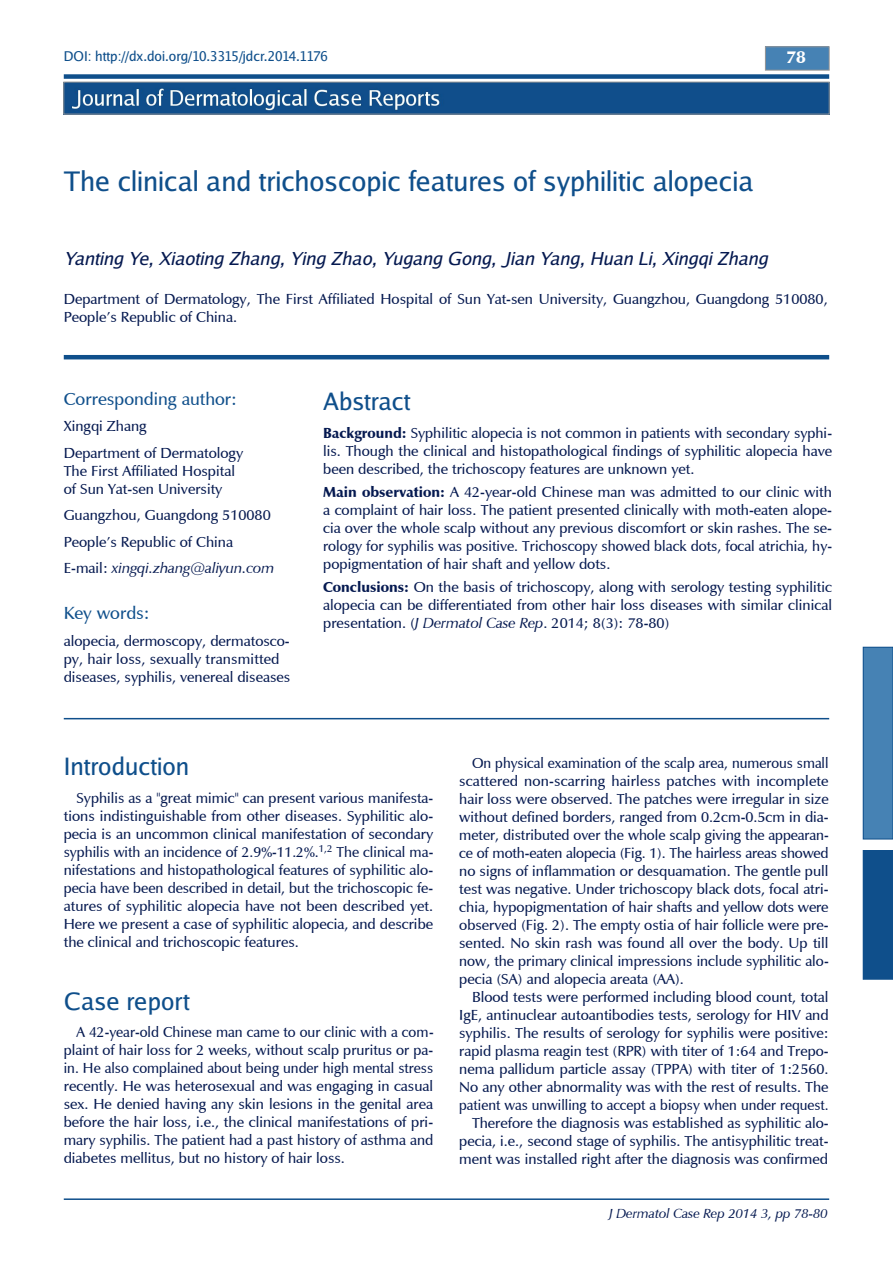
<style>
.page{position:relative;width:893px;height:1263px;background:#fff}
.page>*{position:absolute;margin:0;border:0;box-sizing:border-box;transform-origin:0 0}
.t1{font:27px "Luxi Sans";color:#0f4f8b}
.t2{font:24px "Luxi Sans";color:#0f4f8b}
.t3{font:italic 18px "Luxi Sans";color:#051950}
.t4{font:18px "Mg Open Cosmetica";color:#0f4f8b}
.t5{font:700 18px "Mg Open Cosmetica";color:#fff}
.t6{font:15px/18px "Mg Open Cosmetica";color:#051950}
.t7{font:15px/18px "Mg Open Cosmetica";color:#051950;text-align:justify;scale:.95 1}
.t8{font:15px/18px "Mg Open Cosmetica";color:#051950;text-align:justify;scale:.96 1}
.t9{font:13.5px "Luxi Sans";color:#0f4f8b}
.t10{font:italic 13.5px "Mg Open Cosmetica";color:#051950}
.s1{font-style:italic}
.s2{font-weight:700}
</style>
<div class="page">
<img style="left:66px;top:84px;width:761px;height:28px">
<div style="left:64px;top:82px;width:765px;height:32px;border:1px solid #969696"></div>
<hr style="left:64px;top:1198px;width:765px;height:2px;background:#0f4f8b">
<div style="left:863px;top:850px;width:30px;height:129px;background:#0f4f8b"></div>
<div style="left:863px;top:647px;width:30px;height:192px;background:#4682b4"></div>
<div style="left:863px;top:647px;width:30px;height:192px;border:1px solid #0f4f8b"></div>
<hr style="left:64px;top:355px;width:765px;height:4px;background:#0f4f8b">
<hr style="left:64px;top:718px;width:765px;height:1px;background:#0f4f8b">
<div style="left:64px;top:74px;width:765px;height:5px;background:#0f4f8b"></div>
<div style="left:765px;top:47px;width:64px;height:23px;background:#4682b4"></div>
<div style="left:765px;top:47px;width:64px;height:23px;border:1px solid #969696"></div>
<p class="t9" style="left:64px;top:52px;width:266px">DOI: http://dx.doi.org/10.3315/jdcr.2014.1176</p>
<p class="t5" style="left:786px;top:46px;width:21px">78</p>
<h1 class="t1" style="left:64px;top:172px;width:691px">The clinical and trichoscopic features of syphilitic alopecia</h1>
<p class="t3" style="left:64px;top:252px;width:705px">Yanting Ye, Xiaoting Zhang, Ying Zhao, Yugang Gong, Jian Yang, Huan Li, Xingqi Zhang</p>
<p class="t6" style="left:64px;top:291px;width:765px">Department of Dermatology, The First Affiliated Hospital of Sun Yat-sen University, Guangzhou, Guangdong 510080,<br>People’s Republic of China.</p>
<p class="t4" style="left:64px;top:388px;width:175px">Corresponding author:</p>
<p class="t6" style="left:64px;top:413px;width:181px;line-height:26.5px">Xingqi Zhang<br>Department of Dermatology</p>
<p class="t6" style="left:64px;top:462px;width:173px">The First Affiliated Hospital of Sun Yat-sen University</p>
<p class="t6" style="left:64px;top:502px;width:212px;line-height:26.5px">Guangzhou, Guangdong 510080<br>People’s Republic of China<br>E-mail: <span class="s1">xingqi.zhang@aliyun.com</span></p>
<p class="t4" style="left:64px;top:603px;width:87px">Key words:</p>
<p class="t6" style="left:64px;top:632px;width:228px">alopecia, dermoscopy, dermatosco&shy;py, hair loss, sexually transmitted diseases, syphilis, venereal diseases</p>
<h2 class="t2" style="left:323px;top:392px;width:89px">Abstract</h2>
<p class="t6" style="left:323px;top:424px;width:510px;text-align:justify"><span class="s2">Background:</span> Syphilitic alopecia is not common in patients with secondary syphi&shy;lis. Though the clinical and histopathological findings of syphilitic alopecia have been described, the trichoscopy features are unknown yet.</p>
<p class="t6" style="left:323px;top:483px;width:511px;text-align:justify"><span class="s2">Main observation:</span> A 42-year-old Chinese man was admitted to our clinic with a complaint of hair loss. The patient presented clinically with moth-eaten alope&shy;cia over the whole scalp without any previous discomfort or skin rashes. The se&shy;rology for syphilis was positive. Trichoscopy showed black dots, focal atrichia, hy&shy;popigmentation of hair shaft and yellow dots.</p>
<p class="t6" style="left:323px;top:578px;width:510px;text-align:justify"><span class="s2">Conclusions:</span> On the basis of trichoscopy, along with serology testing syphilitic alopecia can be differentiated from other hair loss diseases with similar clinical presentation. (<span class="s1">J Dermatol Case Rep</span>. 2014; 8(3): 78-80)</p>
<h2 class="t2" style="left:64px;top:758px;width:127px">Introduction</h2>
<p class="t6" style="left:64px;top:789px;width:371px;text-align:justify;text-indent:13px">Syphilis as a "great mimic" can present various manifesta&shy;tions indistinguishable from other diseases. Syphilitic alo&shy;pecia is an uncommon clinical manifestation of secondary syphilis with an incidence of 2.9%-11.2%.<sup>1,2</sup> The clinical ma&shy;nifestations and histopathological features of syphilitic alo&shy;pecia have been described in detail, but the trichoscopic fe&shy;atures of syphilitic alopecia have not been described yet.<br>Here we present a case of syphilitic alopecia, and describe the clinical and trichoscopic features.</p>
<h2 class="t2" style="left:64px;top:992px;width:127px">Case report</h2>
<p class="t8" style="left:64px;top:1023px;width:387px;text-indent:13px">A 42-year-old Chinese man came to our clinic with a com&shy;plaint of hair loss for 2 weeks, without scalp pruritus or pa&shy;in. He also complained about being under high mental stress recently. He was heterosexual and was engaging in casual sex. He denied having any skin lesions in the genital area before the hair loss, i.e., the clinical manifestations of pri&shy;mary syphilis. The patient had a past history of asthma and diabetes mellitus, but no history of hair loss.</p>
<p class="t7" style="left:459px;top:754px;width:391px;text-indent:13px">On physical examination of the scalp area, numerous small scattered non-scarring hairless patches with incomplete hair loss were observed. The patches were irregular in size without defined borders, ranged from 0.2cm-0.5cm in dia&shy;meter, distributed over the whole scalp giving the appearan&shy;ce of moth-eaten alopecia (Fig. 1). The hairless areas showed no signs of inflammation or desquamation. The gentle pull test was negative. Under trichoscopy black dots, focal atri&shy;chia, hypopigmentation of hair shafts and yellow dots were observed (Fig. 2). The empty ostia of hair follicle were pre&shy;sented. No skin rash was found all over the body. Up till now, the primary clinical impressions include syphilitic alo&shy;pecia (SA) and alopecia areata (AA).</p>
<p class="t6" style="left:459px;top:988px;width:371px;text-align:right">Blood tests were performed including blood count, total IgE, antinuclear autoantibodies tests, serology for HIV and syphilis. The results of serology for syphilis were positive: rapid plasma reagin test (RPR) with titer of 1:64 and Trepo&shy;nema pallidum particle assay (TPPA) with titer of 1:2560.<br>No any other abnormality was with the rest of results. The patient was unwilling to accept a biopsy when under request.<br>Therefore the diagnosis was established as syphilitic alo&shy;pecia, i.e., second stage of syphilis. The antisyphilitic treat&shy;ment was installed right after the diagnosis was confirmed</p>
<p class="t10" style="left:609px;top:1205px;width:220px">J Dermatol Case Rep 2014 3, pp 78-80</p>
</div>
